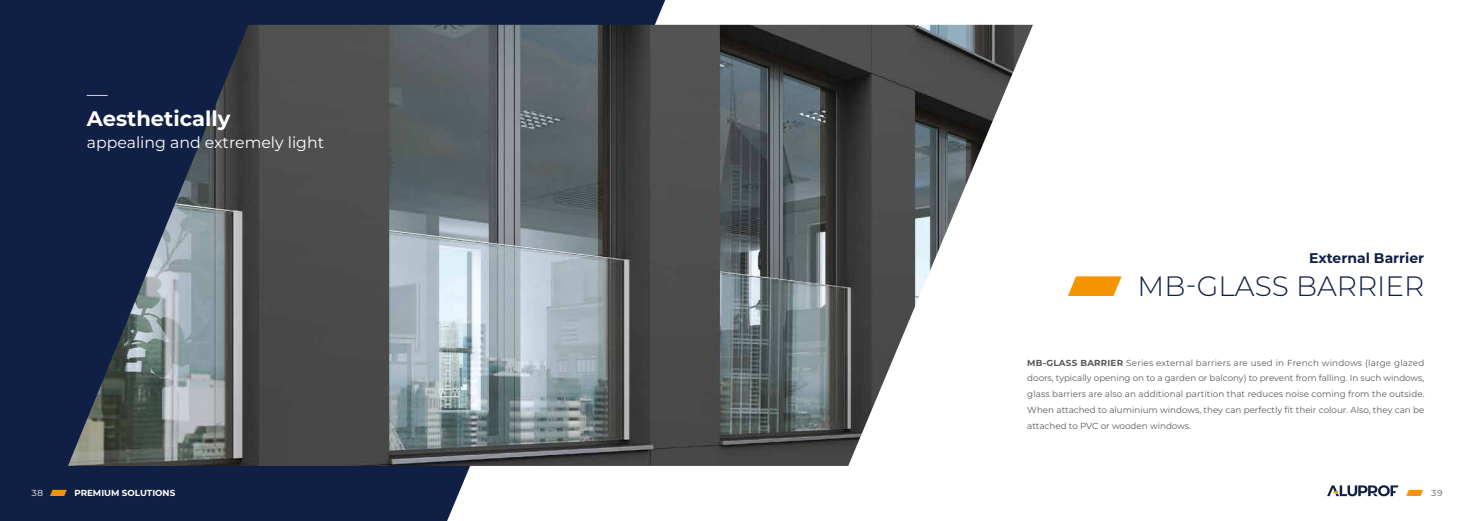
<style>
.page{position:relative;width:1474px;height:521px;background:#fff}
.page>*{position:absolute;margin:0;border:0;box-sizing:border-box;transform-origin:0 0}
.t1{font:300 28px "Aluprof Sans";color:#101f44}
.t2{font:700 21px "Aluprof Sans";color:#fff}
.t3{font:300 21px "Aluprof Sans";color:#fff}
.t4{font:15.75px "Aluprof Sans";color:#fff}
.t5{font:700 14px "Aluprof Sans";color:#101f44}
.t6{font:8.75px/15.8px "Aluprof Sans";color:#58585a;text-align:justify}
.t7{font:700 8.75px "Aluprof Sans";color:#fff}
.s1{font-weight:700;color:#f39400}
.s2{font-weight:700}
.s3{font-weight:400}
.s4{color:#f39400}
</style>
<div class="page">
<svg style="left:0;top:0;width:665px;height:521px;background:#303d5d"></svg>
<img style="left:68px;top:25px;width:964px;height:441px">
<svg style="left:1327px;top:485px;width:71px;height:11px"></svg>
<h2 class="t3" style="left:87px;top:79px;width:22px">―</h2>
<h2 class="t2" style="left:87px;top:104px;width:145px">Aesthetically</h2>
<h3 class="t4" style="left:87px;top:131px;width:239px">appealing and extremely light</h3>
<h3 class="t5" style="left:1309px;top:247px;width:117px">External Barrier</h3>
<h1 class="t1" style="left:1068px;top:267px;width:358px"><span class="s1">⸠</span> MB-GLASS BARRIER</h1>
<p class="t6" style="left:1027px;top:354px;width:399px"><span class="s2">MB-GLASS BARRIER</span> Series external barriers are used in French windows (large glazed doors, typically opening on to a garden or balcony) to prevent from falling. In such windows, glass barriers are also an additional partition that reduces noise coming from the outside.<br>When attached to aluminium windows, they can perfectly fit their colour. Also, they can be attached to PVC or wooden windows.</p>
<p class="t7" style="left:31px;top:487px;width:146px"><span class="s3">38</span> <span class="s4">⸠</span> PREMIUM SOLUTIONS</p>
<p class="t6" style="left:1406px;top:485px;width:38px"><span class="s1">⸠</span> 39</p>
</div>
